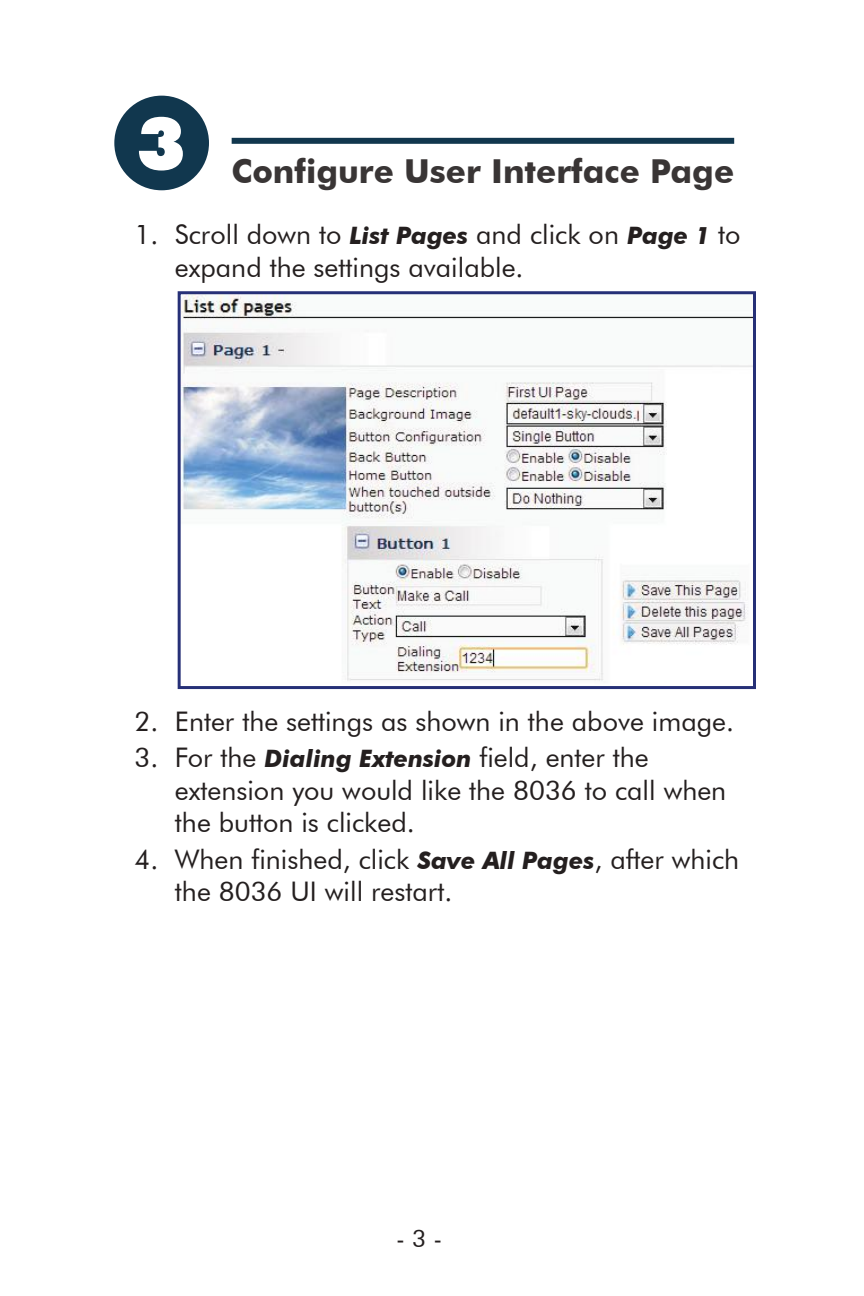
<style>
.page{position:relative;width:864px;height:1296px;background:#fff}
.page>*{position:absolute;margin:0;border:0;box-sizing:border-box;transform-origin:0 0}
.t1{font:700 33px "Futura BT";color:#393535}
.t2{font:27px/32.4px "Futura BT";color:#241f1f}
.t3{font:24px "Futura BT";color:#241f1f}
.s1{font-weight:700;font-style:italic;font-size:24px}
</style>
<div class="page">
<div style="left:232px;top:138px;width:502px;height:6px;background:#11374e"></div>
<div style="left:119px;top:101px;width:85px;height:84px;background:#11374e;border-radius:50%"></div>
<div style="left:114px;top:96px;width:95px;height:94px;border:10px solid #11374e;border-radius:50%"></div>
<img style="left:182px;top:295px;width:570px;height:386px">
<div style="left:178px;top:291px;width:578px;height:398px;border:3px solid #263077"></div>
<p class="t1" style="left:136px;top:151px;width:600px"><sup>3</sup> Configure User Interface Page</p>
<p class="t2" style="left:175px;top:218px;width:567px;text-indent:-40px">1. Scroll down to <span class="s1">List Pages</span> and click on <span class="s1">Page 1</span> to expand the settings available.</p>
<p class="t2" style="left:134px;top:705px;width:601px">2. Enter the settings as shown in the above image.</p>
<p class="t2" style="left:175px;top:741px;width:553px;text-indent:-41px">3. For the <span class="s1">Dialing Extension</span> field, enter the extension you would like the 8036 to call when the button is clicked.</p>
<p class="t2" style="left:175px;top:843px;width:566px;text-indent:-41px">4. When finished, click <span class="s1">Save All Pages</span>, after which the 8036 UI will restart.</p>
<p class="t3" style="left:396px;top:1224px;width:47px">- 3 -</p>
</div>
